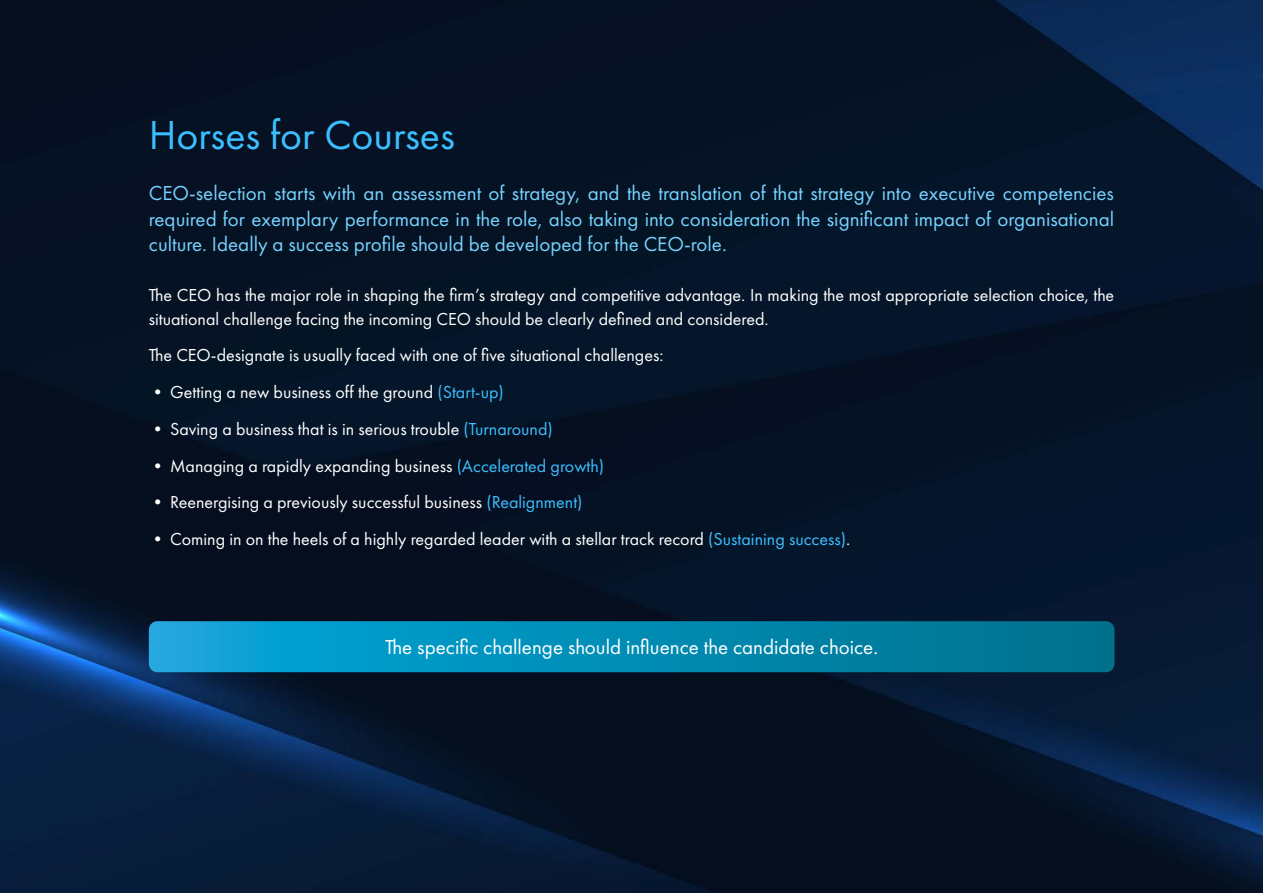
<style>
.page{position:relative;width:1263px;height:893px;background:#fff}
.page>*{position:absolute;margin:0;border:0;box-sizing:border-box;transform-origin:0 0}
.t1{font:42px "Futura PT";color:#3cbfff}
.t2{font:21px/25.5px "Futura PT";color:#77d2ff;text-align:justify}
.t3{font:21px "Futura PT";color:#fff}
.t4{font:18px/24px "Futura PT";color:#fff}
.s1{color:#3cbfff}
</style>
<div class="page">
<img style="left:0;top:0;width:1263px;height:893px">
<svg style="left:149px;top:621px;width:965px;height:51px;background:#038bb3"></svg>
<h1 class="t1" style="left:149px;top:110px;width:308px">Horses for Courses</h1>
<p class="t2" style="left:149px;top:180px;width:967px">CEO-selection starts with an assessment of strategy, and the translation of that strategy into executive competencies required for exemplary performance in the role, also taking into consideration the significant impact of organisational culture. Ideally a success profile should be developed for the CEO-role.</p>
<p class="t4" style="left:149px;top:282px;width:967px">The CEO has the major role in shaping the firm’s strategy and competitive advantage. In making the most appropriate selection choice, the situational challenge facing the incoming CEO should be clearly defined and considered.</p>
<p class="t4" style="left:149px;top:343px;width:516px">The CEO-designate is usually faced with one of five situational challenges:</p>
<p class="t4" style="left:149px;top:380px;width:356px">• Getting a new business off the ground <span class="s1">(Start-up)</span></p>
<p class="t4" style="left:149px;top:417px;width:405px">• Saving a business that is in serious trouble <span class="s1">(Turnaround)</span></p>
<p class="t4" style="left:149px;top:453px;width:457px">• Managing a rapidly expanding business <span class="s1">(Accelerated growth)</span></p>
<p class="t4" style="left:149px;top:490px;width:435px">• Reenergising a previously successful business <span class="s1">(Realignment)</span></p>
<p class="t4" style="left:149px;top:527px;width:703px">• Coming in on the heels of a highly regarded leader with a stellar track record <span class="s1">(Sustaining success)</span>.</p>
<p class="t3" style="left:385px;top:634px;width:494px">The specific challenge should influence the candidate choice.</p>
</div>
